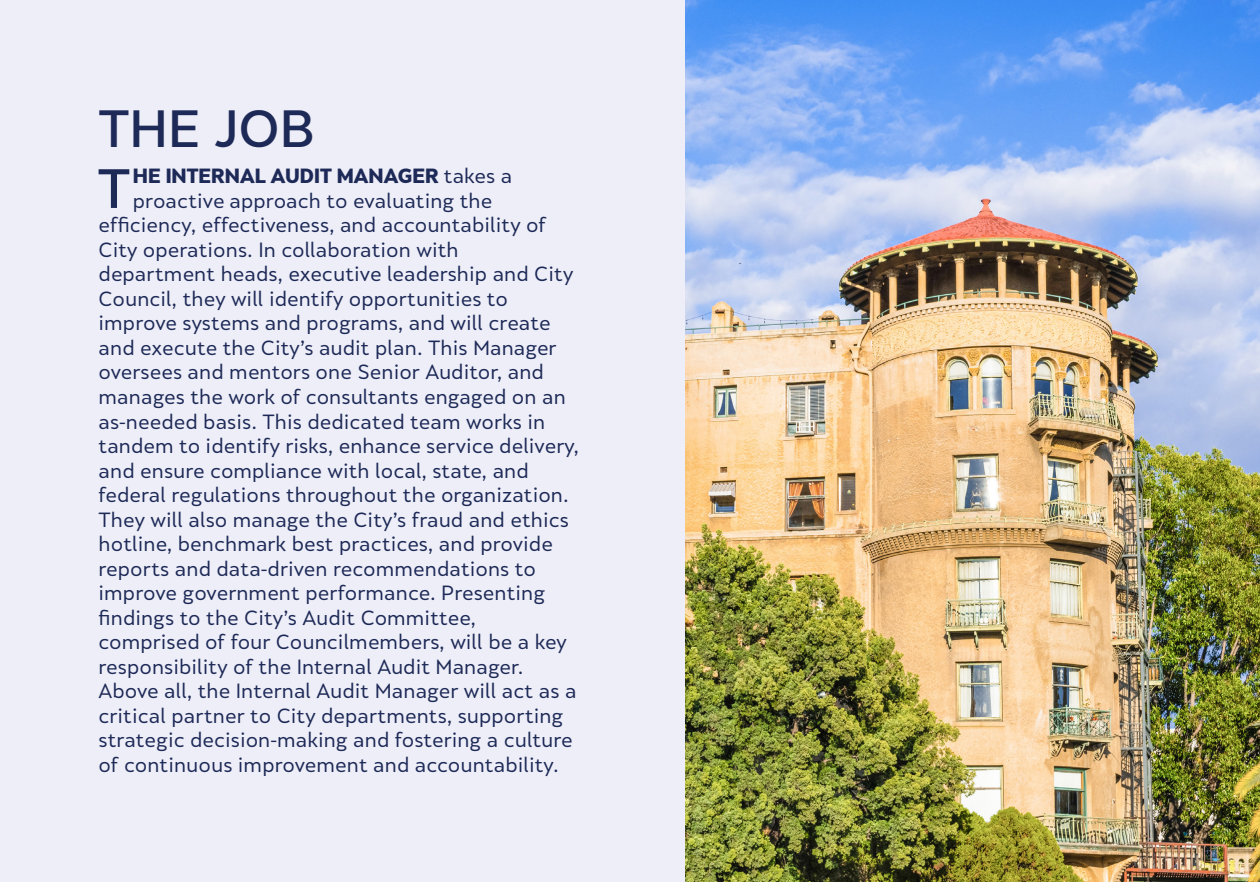
<style>
.page{position:relative;width:1260px;height:882px;background:#fff}
.page>*{position:absolute;margin:0;border:0;box-sizing:border-box;transform-origin:0 0}
.t1{font:500 51.8px "Skola Sans";color:#1d2957}
.t2{font:500 49px "Skola Sans";color:#1d2957}
.t3{font:19.25px "Skola Sans";color:#1d2957}
.t4{font:900 19.25px "Skola Sans";color:#1d2957}
.s1{font-weight:400}
</style>
<div class="page">
<div style="left:0;top:0;width:685px;height:882px;background:#edeef7"></div>
<img style="left:685px;top:0;width:575px;height:882px">
<h2 class="t2" style="left:99px;top:99px;width:218px">THE JOB</h2>
<h1 class="t1" style="left:98px;top:157px;width:34px">T</h1>
<p class="t4" style="left:133px;top:164px;width:381px">HE INTERNAL AUDIT MANAGER <span class="s1">takes a</span></p>
<p class="t3" style="left:133px;top:189px;width:361px">proactive approach to evaluating the</p>
<p class="t3" style="left:99px;top:214px;width:449px">efficiency, effectiveness, and accountability of</p>
<p class="t3" style="left:99px;top:238px;width:362px">City operations. In collaboration with</p>
<p class="t3" style="left:99px;top:263px;width:476px">department heads, executive leadership and City</p>
<p class="t3" style="left:99px;top:287px;width:411px">Council, they will identify opportunities to</p>
<p class="t3" style="left:99px;top:312px;width:454px">improve systems and programs, and will create</p>
<p class="t3" style="left:99px;top:336px;width:460px">and execute the City’s audit plan. This Manager</p>
<p class="t3" style="left:99px;top:361px;width:447px">oversees and mentors one Senior Auditor, and</p>
<p class="t3" style="left:99px;top:385px;width:469px">manages the work of consultants engaged on an</p>
<p class="t3" style="left:99px;top:410px;width:448px">as-needed basis. This dedicated team works in</p>
<p class="t3" style="left:99px;top:434px;width:482px">tandem to identify risks, enhance service delivery,</p>
<p class="t3" style="left:99px;top:459px;width:432px">and ensure compliance with local, state, and</p>
<p class="t3" style="left:99px;top:483px;width:472px">federal regulations throughout the organization.</p>
<p class="t3" style="left:99px;top:508px;width:472px">They will also manage the City’s fraud and ethics</p>
<p class="t3" style="left:99px;top:532px;width:456px">hotline, benchmark best practices, and provide</p>
<p class="t3" style="left:99px;top:557px;width:439px">reports and data-driven recommendations to</p>
<p class="t3" style="left:99px;top:581px;width:448px">improve government performance. Presenting</p>
<p class="t3" style="left:99px;top:606px;width:379px">findings to the City’s Audit Committee,</p>
<p class="t3" style="left:99px;top:630px;width:470px">comprised of four Councilmembers, will be a key</p>
<p class="t3" style="left:99px;top:655px;width:426px">responsibility of the Internal Audit Manager.</p>
<p class="t3" style="left:99px;top:679px;width:480px">Above all, the Internal Audit Manager will act as a</p>
<p class="t3" style="left:99px;top:704px;width:466px">critical partner to City departments, supporting</p>
<p class="t3" style="left:99px;top:728px;width:476px">strategic decision-making and fostering a culture</p>
<p class="t3" style="left:99px;top:753px;width:462px">of continuous improvement and accountability.</p>
</div>
